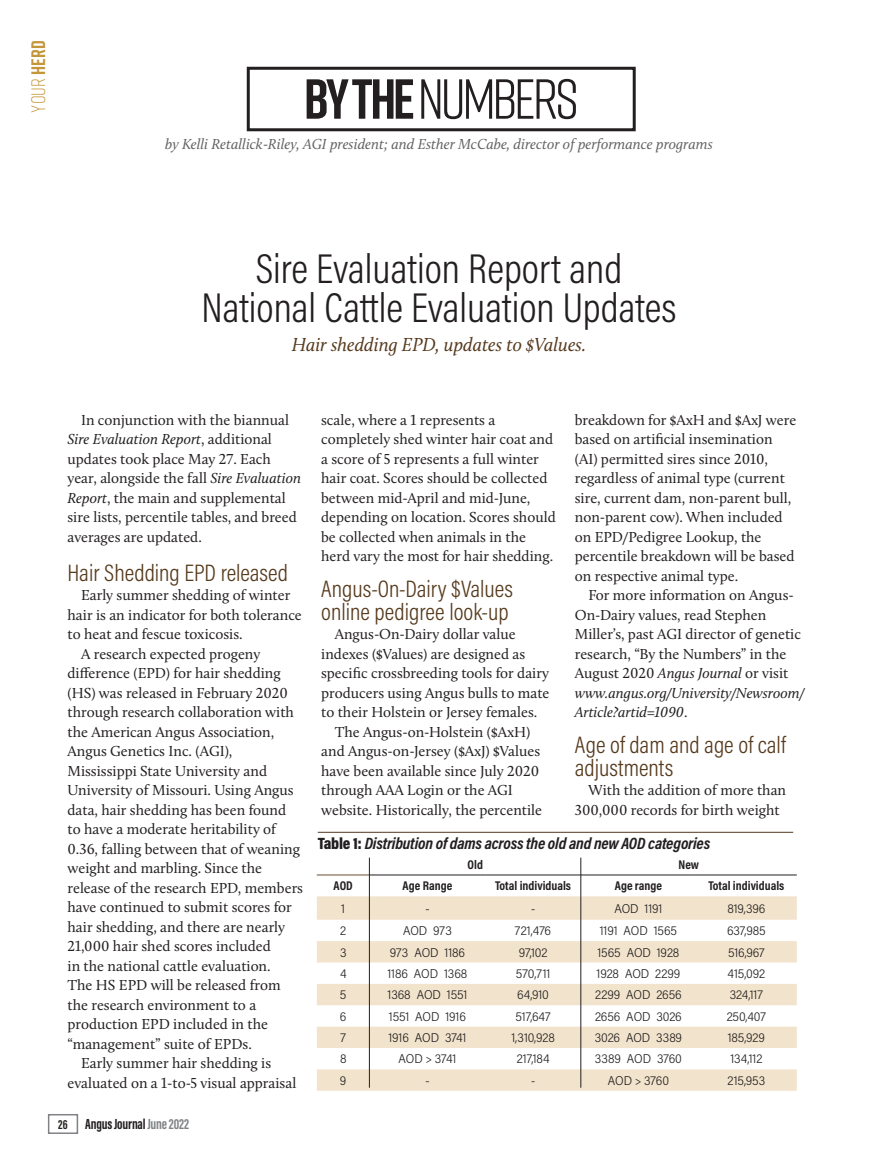
<style>
.page{position:relative;width:878px;height:1168px;background:#fff}
.page>*{position:absolute;margin:0;border:0;box-sizing:border-box;transform-origin:0 0}
.Column_Title{font:56.25px "Rift";letter-spacing:-.06em;color:#231f20}
.Column_Headline{font:300 42px/39px "Acumin Pro Cond";color:#231f20;text-align:center}
.subhead-new{font:300 24px/22.5px "Acumin Pro Cond";color:#563a1d}
.T2_Deck{font:italic 19.5px "Calluna";color:#563a1d}
.t1{font:300 19.5px "Rift";color:#c4953a}
.Table_Headline{font:italic 700 16.5px "Acumin Pro Cond";letter-spacing:-.01em;color:#231f20}
.Body_Text{font:15px/19.5px "Calluna";color:#231f20}
.Byline_2_copy{font:italic 15px "Calluna";color:#636366}
.t2{font:700 15px "Acumin Pro Extra Cond";letter-spacing:-.01em;color:#231f20}
.Table_Text{font:300 12.75px "Acumin Pro Semi Cond";letter-spacing:-.01em;color:#231f20}
.Table_Subhead{font:700 12.75px "Acumin Pro Cond";color:#231f20}
.s1{font-weight:700}
.s2{font-style:italic}
.s3{font-size:13.5px}
.s4{color:#808285}
.s5{font-weight:900;font-style:normal}
</style>
<div class="page">
<div style="left:247px;top:67px;width:388px;height:64px;border:3px solid #231f20"></div>
<hr style="left:318px;top:832px;width:475px;height:1px;background:#563a1d">
<svg style="left:317px;top:896px;width:479px;height:195px;fill:#f2e4cc"></svg>
<hr style="left:369px;top:875px;width:116px;height:1px;background:#231f20">
<hr style="left:485px;top:875px;width:96px;height:1px;background:#231f20">
<hr style="left:581px;top:875px;width:115px;height:1px;background:#231f20">
<hr style="left:696px;top:875px;width:100px;height:1px;background:#231f20">
<hr style="left:317px;top:875px;width:52px;height:1px;background:#6d4b2c">
<hr style="left:580px;top:857px;width:1px;height:231px;background:#231f20">
<hr style="left:369px;top:857px;width:1px;height:231px;background:#231f20">
<div style="left:48px;top:1114px;width:30px;height:20px;border:2px solid #808285"></div>
<h3 class="t1" style="left:25px;top:113px;width:74px;rotate:-90deg">Your <span class="s1">Herd</span></h3>
<p class="Column_Title" style="left:304px;top:59px;width:276px"><span class="s1">BY THE</span> NUMBERS</p>
<p class="Byline_2_copy" style="left:165px;top:135px;width:549px">by Kelli Retallick-Riley, AGI president; and Esther McCabe, director of performance programs</p>
<p class="Column_Headline" style="left:201px;top:248px;width:477px">Sire Evaluation Report and<br>National Cattle Evaluation Updates</p>
<p class="T2_Deck" style="left:292px;top:332px;width:296px">Hair shedding EPD, updates to $Values.</p>
<p class="Body_Text" style="left:68px;top:410px;width:235px;text-indent:14px">In conjunction with the biannual <span class="s2">Sire Evaluation Report</span>, additional updates took place May 27. Each year, alongside the fall <span class="s2">Sire Evaluation Report</span>, the main and supplemental sire lists, percentile tables, and breed averages are updated.</p>
<p class="subhead-new" style="left:68px;top:561px;width:222px">Hair Shedding EPD released</p>
<p class="Body_Text" style="left:68px;top:585px;width:236px;text-indent:14px">Early summer shedding of winter hair is an indicator for both tolerance to heat and fescue toxicosis.</p>
<p class="Body_Text" style="left:68px;top:644px;width:237px;text-indent:14px">A research expected progeny difference (EPD) for hair shedding (HS) was released in February 2020 through research collaboration with the American Angus Association, Angus Genetics Inc. (AGI), Mississippi State University and University of Missouri. Using Angus data, hair shedding has been found to have a moderate heritability of 0.36, falling between that of weaning weight and marbling. Since the release of the research EPD, members have continued to submit scores for hair shedding, and there are nearly 21,000 hair shed scores included<br>in the national cattle evaluation.<br>The HS EPD will be released from the research environment to a production EPD included in the “management” suite of EPDs.</p>
<p class="Body_Text" style="left:68px;top:1053px;width:230px;text-indent:14px">Early summer hair shedding is evaluated on a 1-to-5 visual appraisal</p>
<p class="t2" style="left:58px;top:1115px;width:132px"><span class="s3">26</span> Angus Journal <span class="s4">June 2022</span></p>
<p class="Body_Text" style="left:321px;top:410px;width:236px">scale, where a 1 represents a completely shed winter hair coat and a score of 5 represents a full winter hair coat. Scores should be collected between mid-April and mid-June, depending on location. Scores should be collected when animals in the herd vary the most for hair shedding.</p>
<p class="subhead-new" style="left:321px;top:577px;width:193px">Angus-On-Dairy $Values online pedigree look-up</p>
<p class="Body_Text" style="left:321px;top:624px;width:230px;text-indent:14px">Angus-On-Dairy dollar value indexes ($Values) are designed as specific crossbreeding tools for dairy producers using Angus bulls to mate to their Holstein or Jersey females.</p>
<p class="Body_Text" style="left:321px;top:722px;width:222px;text-indent:14px">The Angus-on-Holstein ($AxH) and Angus-on-Jersey ($AxJ) $Values have been available since July 2020 through AAA Login or the AGI website. Historically, the percentile</p>
<p class="Body_Text" style="left:574px;top:410px;width:223px">breakdown for $AxH and $AxJ were based on artificial insemination (AI) permitted sires since 2010, regardless of animal type (current sire, current dam, non-parent bull, non-parent cow). When included on EPD/Pedigree Lookup, the percentile breakdown will be based on respective animal type.</p>
<p class="Body_Text" style="left:574px;top:585px;width:231px;text-indent:14px">For more information on Angus-<br>On-Dairy values, read Stephen<br>Miller’s, past AGI director of genetic research, “By the Numbers” in the<br>August 2020 <span class="s2">Angus Journal</span> or visit <span class="s2">www.angus.org/University/Newsroom/<br>Article?artid=1090</span>.</p>
<p class="subhead-new" style="left:574px;top:733px;width:213px">Age of dam and age of calf adjustments</p>
<p class="Body_Text" style="left:574px;top:780px;width:213px;text-indent:14px">With the addition of more than<br>300,000 records for birth weight</p>
<p class="Table_Headline" style="left:318px;top:832px;width:394px"><span class="s5">Table 1:</span> Distribution of dams across the old and new AOD categories</p>
<p class="Table_Subhead" style="left:467px;top:856px;width:17px">Old</p>
<p class="Table_Subhead" style="left:678px;top:856px;width:22px">New</p>
<p class="Table_Subhead" style="left:333px;top:877px;width:21px">AOD</p>
<p class="Table_Subhead" style="left:402px;top:877px;width:51px">Age Range</p>
<p class="Table_Subhead" style="left:495px;top:877px;width:77px">Total individuals</p>
<p class="Table_Subhead" style="left:614px;top:877px;width:49px">Age range</p>
<p class="Table_Subhead" style="left:708px;top:877px;width:77px">Total individuals</p>
<p class="Table_Text" style="left:341px;top:899px;width:5px">1</p>
<p class="Table_Text" style="left:425px;top:899px;width:6px">-</p>
<p class="Table_Text" style="left:531px;top:899px;width:6px">-</p>
<p class="Table_Text" style="left:614px;top:899px;width:49px">AOD 1191</p>
<p class="Table_Text" style="left:727px;top:899px;width:39px">819,396</p>
<p class="Table_Text" style="left:340px;top:922px;width:7px">2</p>
<p class="Table_Text" style="left:403px;top:922px;width:50px">AOD 973</p>
<p class="Table_Text" style="left:515px;top:922px;width:38px">721,476</p>
<p class="Table_Text" style="left:600px;top:922px;width:79px">1191 AOD 1565</p>
<p class="Table_Text" style="left:727px;top:922px;width:40px">637,985</p>
<p class="Table_Text" style="left:340px;top:943px;width:8px">3</p>
<p class="Table_Text" style="left:390px;top:943px;width:77px">973 AOD 1186</p>
<p class="Table_Text" style="left:519px;top:943px;width:30px">97,102</p>
<p class="Table_Text" style="left:597px;top:943px;width:83px">1565 AOD 1928</p>
<p class="Table_Text" style="left:728px;top:943px;width:38px">516,967</p>
<p class="Table_Text" style="left:340px;top:964px;width:8px">4</p>
<p class="Table_Text" style="left:387px;top:964px;width:81px">1186 AOD 1368</p>
<p class="Table_Text" style="left:516px;top:964px;width:36px">570,711</p>
<p class="Table_Text" style="left:596px;top:964px;width:85px">1928 AOD 2299</p>
<p class="Table_Text" style="left:727px;top:964px;width:39px">415,092</p>
<p class="Table_Text" style="left:340px;top:986px;width:8px">5</p>
<p class="Table_Text" style="left:387px;top:986px;width:81px">1368 AOD 1551</p>
<p class="Table_Text" style="left:517px;top:986px;width:33px">64,910</p>
<p class="Table_Text" style="left:595px;top:986px;width:88px">2299 AOD 2656</p>
<p class="Table_Text" style="left:729px;top:986px;width:35px">324,117</p>
<p class="Table_Text" style="left:340px;top:1007px;width:8px">6</p>
<p class="Table_Text" style="left:389px;top:1007px;width:79px">1551 AOD 1916</p>
<p class="Table_Text" style="left:515px;top:1007px;width:37px">517,647</p>
<p class="Table_Text" style="left:595px;top:1007px;width:88px">2656 AOD 3026</p>
<p class="Table_Text" style="left:726px;top:1007px;width:41px">250,407</p>
<p class="Table_Text" style="left:340px;top:1029px;width:7px">7</p>
<p class="Table_Text" style="left:388px;top:1029px;width:79px">1916 AOD 3741</p>
<p class="Table_Text" style="left:511px;top:1029px;width:45px">1,310,928</p>
<p class="Table_Text" style="left:594px;top:1029px;width:89px">3026 AOD 3389</p>
<p class="Table_Text" style="left:727px;top:1029px;width:39px">185,929</p>
<p class="Table_Text" style="left:340px;top:1050px;width:8px">8</p>
<p class="Table_Text" style="left:398px;top:1050px;width:59px">AOD &gt; 3741</p>
<p class="Table_Text" style="left:516px;top:1050px;width:34px">217,184</p>
<p class="Table_Text" style="left:595px;top:1050px;width:88px">3389 AOD 3760</p>
<p class="Table_Text" style="left:730px;top:1050px;width:34px">134,112</p>
<p class="Table_Text" style="left:340px;top:1071px;width:8px">9</p>
<p class="Table_Text" style="left:425px;top:1071px;width:6px">-</p>
<p class="Table_Text" style="left:531px;top:1071px;width:6px">-</p>
<p class="Table_Text" style="left:608px;top:1071px;width:63px">AOD &gt; 3760</p>
<p class="Table_Text" style="left:727px;top:1071px;width:39px">215,953</p>
</div>
